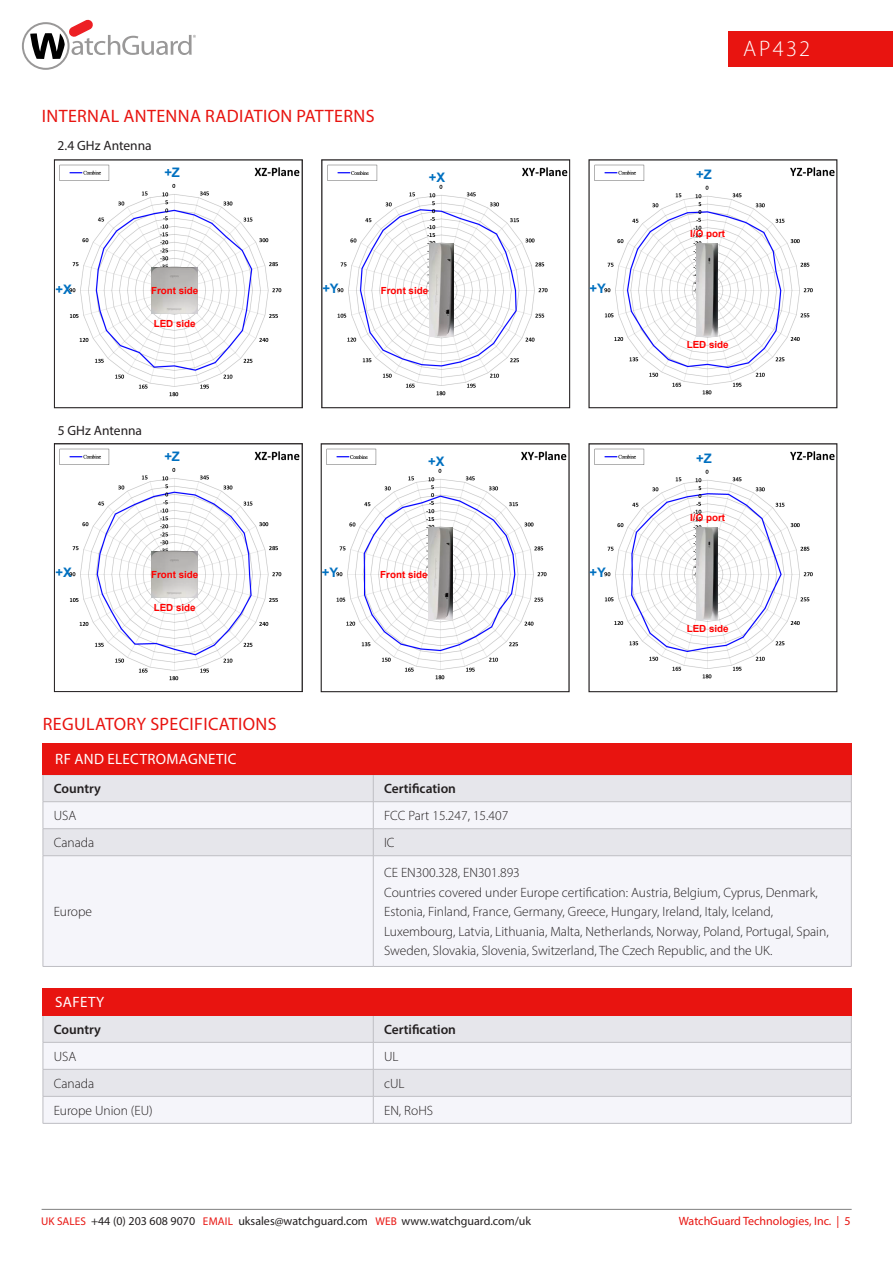
<style>
.page{position:relative;width:893px;height:1263px;background:#fff}
.page>*{position:absolute;margin:0;border:0;box-sizing:border-box;transform-origin:0 0}
.DATASHEET{font:300 22.5px "Myriad Pro";letter-spacing:.105em;color:#fff}
.Red_Subhead{font:18px "Myriad Pro";letter-spacing:.02em;color:#e81410}
.Table_Header{font:15px "Myriad Pro";letter-spacing:.02em;color:#fff}
.Table_Text{font:300 13.5px/19.5px "Myriad Pro";color:#231f20}
.Table_Text-2{font:600 13.5px "Myriad Pro";color:#231f20}
.Body_copy{font:13.5px "Myriad Pro";color:#231f20}
.t1{font:700 13.05px "Arial";color:#0070c0}
.t2{font:12px "Myriad Pro";color:#231f20}
.t3{font:12px "Myriad Pro";color:#e81410}
.t4{font:700 9.75px "Arial";color:#f00}
.s1{font-size:11.25px;color:#e81410}
</style>
<div class="page">
<hr style="left:42px;top:1209px;width:810px;height:1px;background:#808080">
<div style="left:728px;top:31px;width:165px;height:35px;background:#e81410"></div>
<svg style="left:22px;top:20px;width:174px;height:50px"></svg>
<div style="left:44px;top:775px;width:807px;height:26px;background:#e6e6eb"></div>
<svg style="left:44px;top:802px;width:807px;height:164px;fill:#f5f5fa"></svg>
<hr style="left:43px;top:774px;width:330px;height:1px;background:#bebec3">
<hr style="left:373px;top:774px;width:478px;height:1px;background:#bebec3">
<hr style="left:43px;top:801px;width:330px;height:1px;background:#bebec3">
<hr style="left:373px;top:801px;width:478px;height:1px;background:#bebec3">
<hr style="left:43px;top:828px;width:330px;height:1px;background:#bebec3">
<svg style="left:43px;top:775px;width:1px;height:80px"></svg>
<hr style="left:373px;top:828px;width:478px;height:1px;background:#bebec3">
<svg style="left:373px;top:775px;width:1px;height:80px"></svg>
<svg style="left:851px;top:775px;width:1px;height:80px"></svg>
<hr style="left:43px;top:855px;width:330px;height:1px;background:#bebec3">
<hr style="left:43px;top:856px;width:1px;height:110px;background:#bebec3">
<hr style="left:373px;top:855px;width:478px;height:1px;background:#bebec3">
<hr style="left:373px;top:856px;width:1px;height:110px;background:#bebec3">
<hr style="left:851px;top:856px;width:1px;height:110px;background:#bebec3">
<hr style="left:43px;top:966px;width:330px;height:1px;background:#bebec3">
<hr style="left:373px;top:966px;width:478px;height:1px;background:#bebec3">
<div style="left:42px;top:743px;width:809px;height:31px;background:#e81410"></div>
<div style="left:44px;top:1016px;width:807px;height:26px;background:#e6e6eb"></div>
<svg style="left:44px;top:1043px;width:807px;height:80px;fill:#f5f5fa"></svg>
<hr style="left:43px;top:1015px;width:330px;height:1px;background:#bebec3">
<hr style="left:373px;top:1015px;width:478px;height:1px;background:#bebec3">
<hr style="left:43px;top:1042px;width:330px;height:1px;background:#bebec3">
<hr style="left:373px;top:1042px;width:478px;height:1px;background:#bebec3">
<hr style="left:43px;top:1069px;width:330px;height:1px;background:#bebec3">
<hr style="left:373px;top:1069px;width:478px;height:1px;background:#bebec3">
<hr style="left:43px;top:1096px;width:330px;height:1px;background:#bebec3">
<svg style="left:43px;top:1015px;width:1px;height:108px"></svg>
<hr style="left:373px;top:1096px;width:478px;height:1px;background:#bebec3">
<svg style="left:373px;top:1015px;width:1px;height:108px"></svg>
<svg style="left:851px;top:1015px;width:1px;height:108px"></svg>
<hr style="left:43px;top:1123px;width:330px;height:1px;background:#bebec3">
<hr style="left:373px;top:1123px;width:478px;height:1px;background:#bebec3">
<div style="left:42px;top:988px;width:809px;height:27px;background:#e81410"></div>
<img style="left:326px;top:448px;width:241px;height:232px">
<div style="left:321px;top:443px;width:249px;height:249px;border:1px solid #231f20"></div>
<img style="left:429px;top:527px;width:24px;height:93px">
<img style="left:594px;top:448px;width:241px;height:231px">
<div style="left:589px;top:443px;width:248px;height:249px;border:1px solid #231f20"></div>
<img style="left:697px;top:527px;width:20px;height:93px">
<img style="left:59px;top:448px;width:241px;height:233px">
<div style="left:54px;top:443px;width:249px;height:249px;border:1px solid #231f20"></div>
<img style="left:152px;top:551px;width:46px;height:46px">
<img style="left:327px;top:164px;width:241px;height:232px">
<div style="left:321px;top:159px;width:249px;height:249px;border:1px solid #231f20"></div>
<img style="left:429px;top:243px;width:24px;height:93px">
<img style="left:594px;top:164px;width:241px;height:231px">
<img style="left:697px;top:243px;width:20px;height:93px">
<img style="left:59px;top:164px;width:241px;height:233px">
<div style="left:54px;top:159px;width:249px;height:249px;border:1px solid #231f20"></div>
<img style="left:152px;top:267px;width:46px;height:47px">
<p class="Red_Subhead" style="left:42px;top:105px;width:334px">INTERNAL ANTENNA RADIATION PATTERNS</p>
<p class="Body_copy" style="left:58px;top:137px;width:96px">2.4 GHz Antenna</p>
<p class="t1" style="left:164px;top:164px;width:17px">+Z</p>
<p class="t1" style="left:429px;top:169px;width:18px">+X</p>
<p class="t1" style="left:56px;top:280px;width:18px">+X</p>
<p class="t4" style="left:151px;top:284px;width:49px">Front side</p>
<p class="t4" style="left:154px;top:318px;width:44px">LED side</p>
<p class="Body_copy" style="left:58px;top:422px;width:86px">5 GHz Antenna</p>
<p class="t1" style="left:164px;top:448px;width:17px">+Z</p>
<p class="t1" style="left:56px;top:564px;width:18px">+X</p>
<p class="t4" style="left:151px;top:568px;width:49px">Front side</p>
<p class="t4" style="left:154px;top:601px;width:44px">LED side</p>
<p class="Red_Subhead" style="left:43px;top:713px;width:235px">REGULATORY SPECIFICATIONS</p>
<p class="Table_Header" style="left:55px;top:750px;width:183px">RF AND ELECTROMAGNETIC</p>
<p class="t1" style="left:322px;top:280px;width:18px">+Y</p>
<p class="t4" style="left:381px;top:284px;width:49px">Front side</p>
<p class="t1" style="left:589px;top:279px;width:18px">+Y</p>
<p class="t1" style="left:322px;top:564px;width:18px">+Y</p>
<p class="t1" style="left:428px;top:453px;width:18px">+X</p>
<p class="t4" style="left:380px;top:568px;width:49px">Front side</p>
<p class="t1" style="left:589px;top:563px;width:18px">+Y</p>
<p class="Table_Text-2" style="left:54px;top:780px;width:49px">Country</p>
<p class="Table_Text-2" style="left:384px;top:780px;width:73px">Certification</p>
<p class="Table_Text" style="left:54px;top:806px;width:24px">USA</p>
<p class="Table_Text" style="left:384px;top:806px;width:126px">FCC Part 15.247, 15.407</p>
<p class="Table_Text" style="left:54px;top:833px;width:42px">Canada</p>
<p class="Table_Text" style="left:384px;top:833px;width:12px">IC</p>
<p class="DATASHEET" style="left:743px;top:35px;width:69px">AP432</p>
<p class="t1" style="left:696px;top:166px;width:17px">+Z</p>
<p class="t4" style="left:690px;top:227px;width:36px">I/O port</p>
<p class="t4" style="left:687px;top:338px;width:44px">LED side</p>
<p class="t1" style="left:696px;top:450px;width:17px">+Z</p>
<p class="t4" style="left:690px;top:511px;width:36px">I/O port</p>
<p class="t4" style="left:687px;top:622px;width:44px">LED side</p>
<p class="Table_Text" style="left:54px;top:902px;width:40px">Europe</p>
<p class="Table_Header" style="left:55px;top:993px;width:50px">SAFETY</p>
<p class="Table_Text" style="left:384px;top:863px;width:137px">CE EN300.328, EN301.893</p>
<p class="Table_Text" style="left:384px;top:882px;width:446px">Countries covered under Europe certification: Austria, Belgium, Cyprus, Denmark, Estonia, Finland, France, Germany, Greece, Hungary, Ireland, Italy, Iceland, Luxembourg, Latvia, Lithuania, Malta, Netherlands, Norway, Poland, Portugal, Spain, Sweden, Slovakia, Slovenia, Switzerland, The Czech Republic, and the UK.</p>
<p class="Table_Text-2" style="left:54px;top:1021px;width:49px">Country</p>
<p class="Table_Text-2" style="left:384px;top:1021px;width:73px">Certification</p>
<p class="Table_Text" style="left:54px;top:1046px;width:24px">USA</p>
<p class="Table_Text" style="left:384px;top:1046px;width:16px">UL</p>
<p class="Table_Text" style="left:54px;top:1073px;width:42px">Canada</p>
<p class="Table_Text" style="left:384px;top:1073px;width:22px">cUL</p>
<p class="Table_Text" style="left:54px;top:1100px;width:101px">Europe Union (EU)</p>
<p class="Table_Text" style="left:384px;top:1100px;width:51px">EN, RoHS</p>
<p class="t2" style="left:41px;top:1213px;width:491px"><span class="s1">UK SALES</span> +44 (0) 203 608 9070 <span class="s1">EMAIL</span> uksales@watchguard.com <span class="s1">WEB</span> www.watchguard.com/uk</p>
<p class="t3" style="left:679px;top:1213px;width:173px">WatchGuard Technologies, Inc. | 5</p>
</div>
